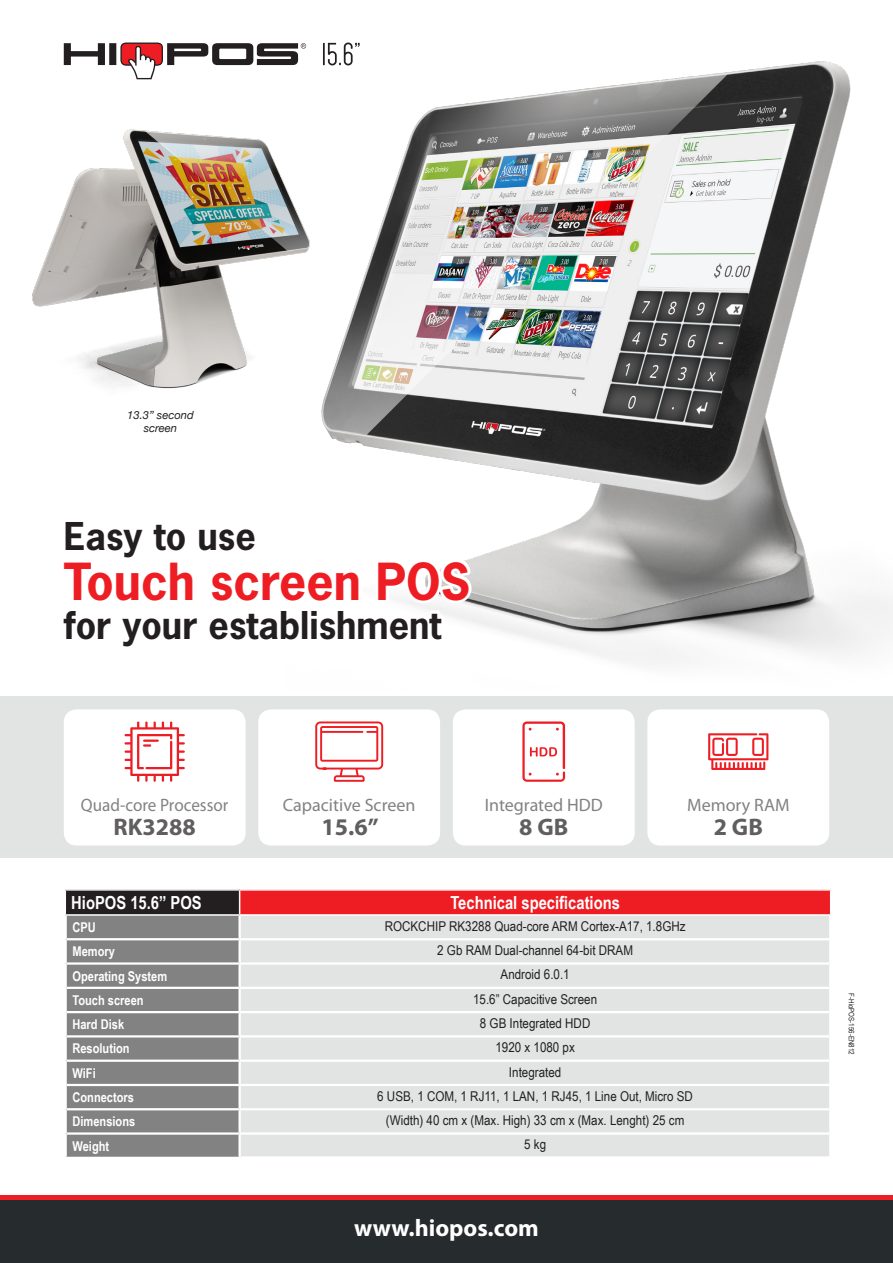
<style>
.page{position:relative;width:893px;height:1263px;background:#fff}
.page>*{position:absolute;margin:0;border:0;box-sizing:border-box;transform-origin:0 0}
.Titular{font:700 48px "News Gothic Std";color:#ee1d23}
.Titular-2{font:700 36px "News Gothic Std";color:#231f20}
.Text_Icones_16{font:700 24px "Myriad Pro";color:#605e5f}
.Web{font:700 24px "Myriad Pro";color:#fff}
.Text_icones{font:18px "Myriad Pro";color:#838283}
.Caracteristicas{font:700 18px "Arial Narrow";color:#fff}
.Text_icones-2{font:18px "Myriad Pro";color:#838283;scale:.95 1}
.Especificaciones_Bla{font:700 18px "Arial Narrow";color:#fff}
.Especificaciones{font:13.5px "Arial Narrow";color:#231f20;scale:1.05 1}
.Especificaciones_Whi{font:700 13.5px "Arial Narrow";color:#fff}
.Peu_de_foto{font:italic 11.25px "Helvetica Neue";color:#231f20}
.Referencia_-_Serial{font:7.5px "Arial Narrow";color:#231f20}
</style>
<div class="page">
<div style="left:0;top:697px;width:893px;height:161px;background:#e2e4e4"></div>
<div style="left:64px;top:709px;width:182px;height:136px;background:#fff;border-radius:13px"></div>
<div style="left:258px;top:709px;width:182px;height:136px;background:#fff;border-radius:13px"></div>
<div style="left:453px;top:709px;width:182px;height:136px;background:#fff;border-radius:13px"></div>
<div style="left:0;top:1199px;width:893px;height:64px;background:#262b2d"></div>
<hr style="left:0;top:1195px;width:893px;height:4px;background:#ee1d23">
<div style="left:647px;top:709px;width:182px;height:136px;background:#fff;border-radius:13px"></div>
<img style="left:306px;top:42px;width:587px;height:622px">
<div style="left:65px;top:890px;width:175px;height:25px;background:#aaa8a9"></div>
<div style="left:240px;top:890px;width:591px;height:25px;background:#ee1d23"></div>
<div style="left:241px;top:916px;width:588px;height:240px;background:#e2e4e4"></div>
<svg style="left:65px;top:891px;width:175px;height:266px;background:#7b7a7b"></svg>
<svg style="left:830px;top:891px;width:1px;height:23px"></svg>
<hr style="left:65px;top:914px;width:175px;height:2px;background:#fff">
<hr style="left:240px;top:914px;width:591px;height:2px;background:#fff">
<hr style="left:238px;top:916px;width:3px;height:22px;background:#fff">
<hr style="left:240px;top:938px;width:589px;height:2px;background:#fff">
<hr style="left:238px;top:940px;width:3px;height:22px;background:#fff">
<hr style="left:240px;top:962px;width:589px;height:3px;background:#fff">
<hr style="left:238px;top:965px;width:3px;height:22px;background:#fff">
<hr style="left:240px;top:987px;width:589px;height:2px;background:#fff">
<hr style="left:238px;top:989px;width:3px;height:22px;background:#fff">
<hr style="left:240px;top:1011px;width:589px;height:2px;background:#fff">
<hr style="left:238px;top:1013px;width:3px;height:22px;background:#fff">
<hr style="left:240px;top:1035px;width:589px;height:2px;background:#fff">
<hr style="left:238px;top:1037px;width:3px;height:22px;background:#fff">
<hr style="left:240px;top:1059px;width:589px;height:3px;background:#fff">
<hr style="left:238px;top:1062px;width:3px;height:22px;background:#fff">
<hr style="left:240px;top:1084px;width:589px;height:2px;background:#fff">
<hr style="left:238px;top:1086px;width:3px;height:22px;background:#fff">
<hr style="left:240px;top:1108px;width:589px;height:2px;background:#fff">
<hr style="left:238px;top:1110px;width:3px;height:22px;background:#fff">
<hr style="left:240px;top:1132px;width:589px;height:3px;background:#fff">
<hr style="left:238px;top:1135px;width:3px;height:22px;background:#fff">
<hr style="left:64px;top:988px;width:3px;height:24px;background:#fff">
<hr style="left:64px;top:916px;width:3px;height:23px;background:#fff">
<hr style="left:64px;top:1012px;width:3px;height:24px;background:#fff">
<hr style="left:64px;top:1036px;width:3px;height:25px;background:#fff">
<hr style="left:64px;top:1061px;width:3px;height:24px;background:#fff">
<hr style="left:64px;top:1085px;width:3px;height:24px;background:#fff">
<hr style="left:64px;top:1109px;width:3px;height:24px;background:#fff">
<hr style="left:64px;top:1133px;width:3px;height:24px;background:#fff">
<hr style="left:67px;top:987px;width:173px;height:2px;background:#fff">
<hr style="left:67px;top:1011px;width:173px;height:2px;background:#fff">
<hr style="left:67px;top:1035px;width:173px;height:2px;background:#fff">
<hr style="left:67px;top:1059px;width:173px;height:3px;background:#fff">
<hr style="left:67px;top:1084px;width:173px;height:2px;background:#fff">
<hr style="left:67px;top:1108px;width:173px;height:2px;background:#fff">
<hr style="left:67px;top:1132px;width:173px;height:3px;background:#fff">
<hr style="left:64px;top:939px;width:3px;height:24px;background:#fff">
<hr style="left:64px;top:963px;width:3px;height:25px;background:#fff">
<hr style="left:67px;top:938px;width:173px;height:2px;background:#fff">
<hr style="left:67px;top:962px;width:173px;height:3px;background:#fff">
<svg style="left:306px;top:516px;width:169px;height:137px"></svg>
<img style="left:32px;top:117px;width:293px;height:289px">
<svg style="left:64px;top:43px;width:41px;height:22px"></svg>
<div style="left:109px;top:43px;width:7px;height:22px;background:#231f20"></div>
<svg style="left:120px;top:43px;width:186px;height:36px"></svg>
<svg style="left:323px;top:43px;width:37px;height:22px"></svg>
<svg style="left:125px;top:721px;width:60px;height:61px"></svg>
<svg style="left:315px;top:721px;width:68px;height:61px"></svg>
<svg style="left:708px;top:733px;width:60px;height:37px"></svg>
<svg style="left:522px;top:721px;width:43px;height:61px"></svg>
<p class="Peu_de_foto" style="left:127px;top:407px;width:68px">13.3” second</p>
<p class="Peu_de_foto" style="left:144px;top:420px;width:35px">screen</p>
<p class="Titular-2" style="left:64px;top:513px;width:194px">Easy to use</p>
<p class="Titular" style="left:64px;top:550px;width:408px">Touch screen POS</p>
<p class="Titular-2" style="left:64px;top:601px;width:379px">for your establishment</p>
<p class="Text_icones-2" style="left:81px;top:795px;width:157px">Quad-core Processor</p>
<p class="Text_Icones_16" style="left:114px;top:811px;width:84px">RK3288</p>
<p class="Text_icones" style="left:283px;top:795px;width:134px">Capacitive Screen</p>
<p class="Text_Icones_16" style="left:321px;top:811px;width:59px">15.6”</p>
<p class="Text_icones" style="left:485px;top:795px;width:120px">Integrated HDD</p>
<p class="Text_Icones_16" style="left:519px;top:811px;width:51px">8 GB</p>
<p class="Text_icones" style="left:687px;top:795px;width:104px">Memory RAM</p>
<p class="Text_Icones_16" style="left:714px;top:811px;width:51px">2 GB</p>
<p class="Especificaciones_Bla" style="left:71px;top:889px;width:132px">HioPOS 15.6” POS</p>
<p class="Caracteristicas" style="left:450px;top:889px;width:171px">Technical specifications</p>
<p class="Especificaciones_Whi" style="left:73px;top:917px;width:25px">CPU</p>
<p class="Especificaciones" style="left:385px;top:916px;width:288px">ROCKCHIP RK3288 Quad-core ARM Cortex-A17, 1.8GHz</p>
<p class="Especificaciones_Whi" style="left:73px;top:941px;width:44px">Memory</p>
<p class="Especificaciones" style="left:437px;top:940px;width:188px">2 Gb RAM Dual-channel 64-bit DRAM</p>
<p class="Especificaciones_Whi" style="left:73px;top:966px;width:96px">Operating System</p>
<p class="Especificaciones" style="left:501px;top:965px;width:67px">Android 6.0.1</p>
<p class="Especificaciones_Whi" style="left:73px;top:990px;width:73px">Touch screen</p>
<p class="Especificaciones" style="left:473px;top:989px;width:120px">15.6” Capacitive Screen</p>
<p class="Especificaciones_Whi" style="left:73px;top:1014px;width:53px">Hard Disk</p>
<p class="Especificaciones" style="left:480px;top:1013px;width:107px">8 GB Integrated HDD</p>
<p class="Especificaciones_Whi" style="left:73px;top:1038px;width:59px">Resolution</p>
<p class="Especificaciones" style="left:495px;top:1037px;width:77px">1920 x 1080 px</p>
<p class="Especificaciones_Whi" style="left:73px;top:1063px;width:25px">WiFi</p>
<p class="Especificaciones" style="left:509px;top:1062px;width:51px">Integrated</p>
<p class="Especificaciones_Whi" style="left:73px;top:1087px;width:63px">Connectors</p>
<p class="Especificaciones" style="left:377px;top:1086px;width:302px">6 USB, 1 COM, 1 RJ11, 1 LAN, 1 RJ45, 1 Line Out, Micro SD</p>
<p class="Especificaciones_Whi" style="left:73px;top:1111px;width:64px">Dimensions</p>
<p class="Especificaciones" style="left:386px;top:1110px;width:286px">(Width) 40 cm x (Max. High) 33 cm x (Max. Lenght) 25 cm</p>
<p class="Especificaciones_Whi" style="left:73px;top:1136px;width:38px">Weight</p>
<p class="Especificaciones" style="left:524px;top:1135px;width:22px">5 kg</p>
<p class="Web" style="left:354px;top:1212px;width:186px">www.hiopos.com</p>
<p class="Referencia_-_Serial" style="left:857px;top:993px;width:63px;rotate:90deg">F-HioPOS-156-EN812</p>
</div>
